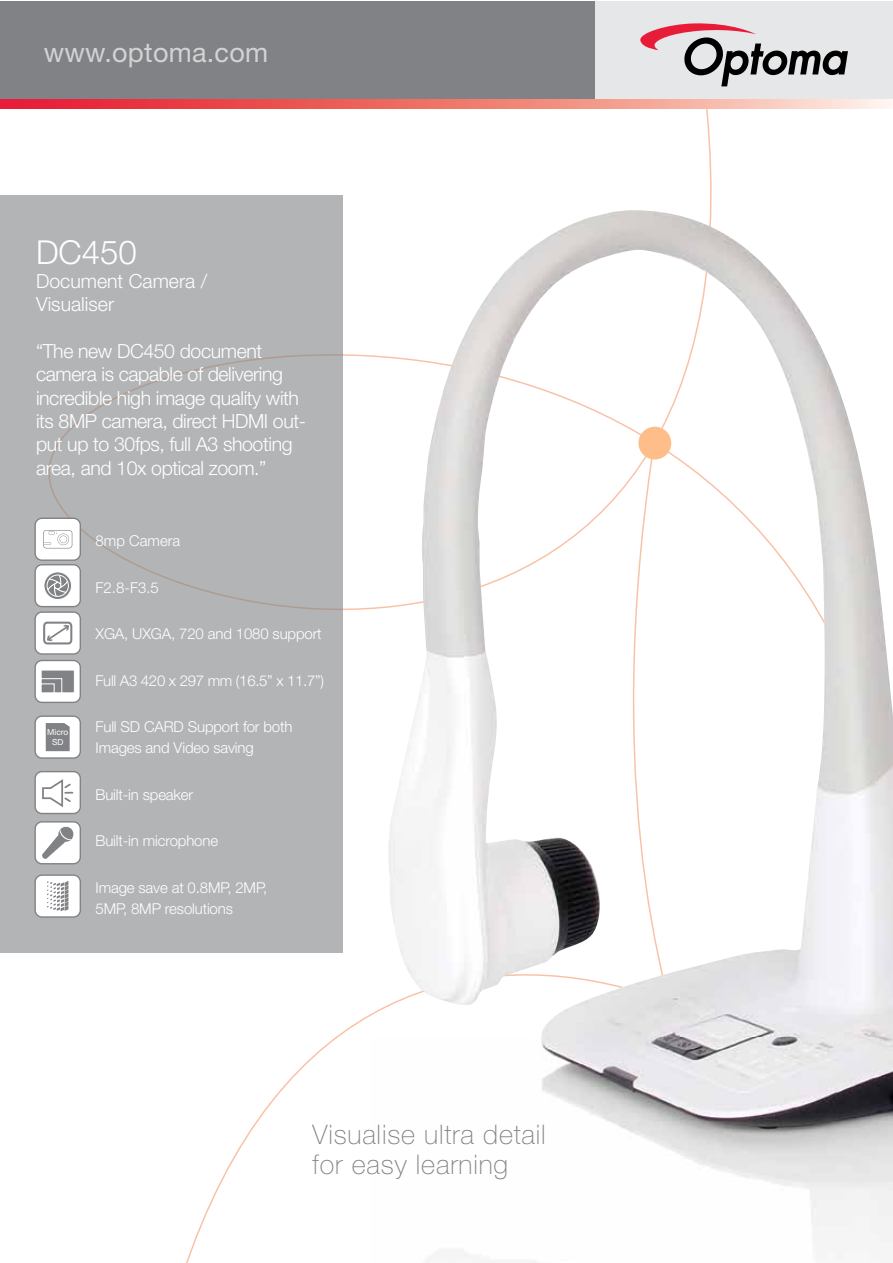
<style>
.page{position:relative;width:893px;height:1263px;background:#fff}
.page>*{position:absolute;margin:0;border:0;box-sizing:border-box;transform-origin:0 0}
.t1{font:300 33px "Helvetica Neue";color:#fff}
.t2{font:100 27px/30px "Helvetica Neue";letter-spacing:.03em;color:#808285}
.t3{font:27px "Helvetica Neue";letter-spacing:.01em;color:#d1d3d4}
.t4{font:300 19.5px/23.4px "Helvetica Neue";letter-spacing:-.02em;color:#fff}
.t5{font:300 19.5px/23.4px "Helvetica Neue";color:#fff}
.t6{font:300 15px/21px "Helvetica Neue";letter-spacing:-.01em;color:#fff}
.t7{font:8.4px/9.6px "Helvetica Neue";color:#fff;text-align:center}
</style>
<div class="page">
<img style="left:387px;top:210px;width:505px;height:827px">
<div style="left:0;top:196px;width:343px;height:757px;background:#b2b4b5"></div>
<div style="left:0;top:1px;width:595px;height:98px;background:#808285"></div>
<div style="left:595px;top:1px;width:297px;height:98px;background:#e6e7e8"></div>
<svg style="left:640px;top:23px;width:208px;height:63px"></svg>
<svg style="left:0;top:99px;width:892px;height:10px;background:#f07b77"></svg>
<div style="left:35px;top:518px;width:45px;height:42px;background:#fff;border-radius:7px"></div>
<div style="left:34px;top:518px;width:47px;height:43px;border:1px solid #808285;border-radius:7px"></div>
<svg style="left:43px;top:530px;width:29px;height:18px"></svg>
<div style="left:35px;top:612px;width:45px;height:42px;background:#fff;border-radius:7px"></div>
<div style="left:34px;top:611px;width:47px;height:44px;border:1px solid #808285;border-radius:7px"></div>
<svg style="left:47px;top:625px;width:22px;height:16px"></svg>
<div style="left:43px;top:622px;width:29px;height:22px;border:2px solid #808285;border-radius:3px"></div>
<div style="left:35px;top:660px;width:45px;height:42px;background:#fff;border-radius:7px"></div>
<div style="left:34px;top:660px;width:47px;height:43px;border:1px solid #808285;border-radius:7px"></div>
<div style="left:41px;top:670px;width:34px;height:23px;background:#808285;border:1px solid #fff"></div>
<svg style="left:41px;top:678px;width:21px;height:15px"></svg>
<div style="left:41px;top:684px;width:13px;height:9px;background:#808285;border:1px solid #fff"></div>
<div style="left:35px;top:716px;width:45px;height:42px;background:#fff;border-radius:7px"></div>
<div style="left:34px;top:715px;width:47px;height:44px;border:1px solid #808285;border-radius:7px"></div>
<svg style="left:46px;top:723px;width:24px;height:28px"></svg>
<div style="left:35px;top:772px;width:45px;height:41px;background:#fff;border-radius:7px"></div>
<div style="left:34px;top:771px;width:47px;height:43px;border:1px solid #808285;border-radius:7px"></div>
<svg style="left:42px;top:779px;width:30px;height:28px"></svg>
<div style="left:35px;top:822px;width:45px;height:42px;background:#fff;border-radius:7px"></div>
<div style="left:34px;top:821px;width:47px;height:43px;border:1px solid #808285;border-radius:7px"></div>
<svg style="left:42px;top:826px;width:32px;height:33px"></svg>
<div style="left:35px;top:875px;width:45px;height:42px;background:#fff;border-radius:7px"></div>
<div style="left:34px;top:874px;width:47px;height:44px;border:1px solid #808285;border-radius:7px"></div>
<svg style="left:47px;top:881px;width:21px;height:30px"></svg>
<div style="left:35px;top:565px;width:45px;height:42px;background:#fff;border-radius:7px"></div>
<div style="left:34px;top:564px;width:47px;height:43px;border:1px solid #808285;border-radius:7px"></div>
<svg style="left:44px;top:572px;width:27px;height:27px"></svg>
<img style="left:426px;top:1037px;width:466px;height:226px">
<h2 class="t3" style="left:44px;top:36px;width:226px">www.optoma.com</h2>
<h1 class="t1" style="left:36px;top:232px;width:102px">DC450</h1>
<h3 class="t5" style="left:36px;top:268px;width:173px">Document Camera /<br>Visualiser</h3>
<h3 class="t4" style="left:36px;top:339px;width:272px">“The new DC450 document camera is capable of delivering incredible high image quality with its 8MP camera, direct HDMI out&shy;put up to 30fps, full A3 shooting area, and 10x optical zoom.”</h3>
<p class="t7" style="left:47px;top:727px;width:23px">Micro<br>SD</p>
<p class="t6" style="left:96px;top:530px;width:86px">8mp Camera</p>
<p class="t6" style="left:96px;top:576px;width:65px">F2.8-F3.5</p>
<p class="t6" style="left:96px;top:623px;width:228px">XGA, UXGA, 720 and 1080 support</p>
<p class="t6" style="left:96px;top:669px;width:230px">Full A3 420 x 297 mm (16.5” x 11.7”)</p>
<p class="t6" style="left:96px;top:716px;width:198px">Full SD CARD Support for both<br>Images and Video saving</p>
<p class="t6" style="left:96px;top:783px;width:99px">Built-in speaker</p>
<p class="t6" style="left:96px;top:830px;width:124px">Built-in microphone</p>
<p class="t6" style="left:96px;top:876px;width:173px">Image save at 0.8MP, 2MP,<br>5MP, 8MP resolutions</p>
<h2 class="t2" style="left:313px;top:1119px;width:235px">Visualise ultra detail for easy learning</h2>
</div>
